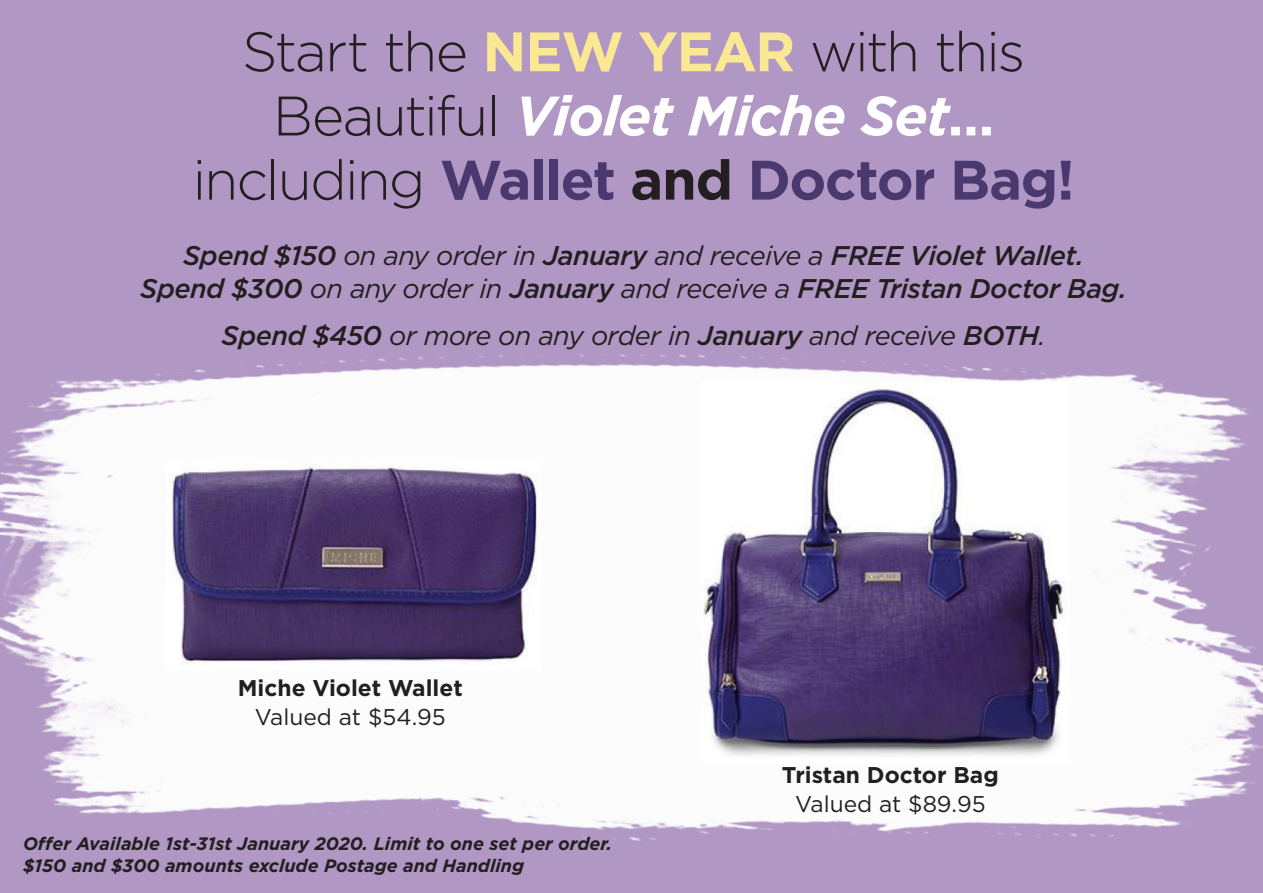
<style>
.page{position:relative;width:1263px;height:893px;background:#b197c4}
.page>*{position:absolute;margin:0;border:0;box-sizing:border-box;transform-origin:0 0}
.t1{font:300 55.5px/64.2px "Gotham";letter-spacing:-.045em;color:#231f20;text-align:center}
.t2{font:italic 500 27px/32.4px "Gotham";letter-spacing:-.02em;color:#231f20;text-align:center}
.t3{font:italic 27px "Gotham";letter-spacing:-.025em;color:#231f20}
.t4{font:700 22.8px "Gotham";color:#231f20}
.t5{font:22.8px "Gotham";color:#231f20}
.t6{font:italic 700 18px/21.6px "Gotham";color:#231f20}
.s1{font-weight:700;color:#fbe894}
.s2{font-weight:700;font-style:italic;color:#fff}
.s3{font-weight:700;color:#fff}
.s4{font-weight:700;color:#49396f}
.s5{font-weight:700}
.s6{font-weight:400}
.s7{font-weight:500}
</style>
<div class="page">
<img style="left:0;top:354px;width:1263px;height:487px">
<img style="left:166px;top:461px;width:375px;height:208px">
<img style="left:701px;top:382px;width:368px;height:382px">
<h1 class="t1" style="left:192px;top:18px;width:884px">Start the <span class="s1">NEW YEAR</span> with this<br>Beautiful <span class="s2">Violet Miche Set</span><span class="s3">… </span>including <span class="s4">Wallet</span> <span class="s5">and</span> <span class="s4">Doctor Bag!</span></h1>
<p class="t2" style="left:140px;top:239px;width:988px">Spend $150 <span class="s6">on any order in</span> January <span class="s6">and receive a</span> FREE Violet Wallet.<br>Spend $300 <span class="s6">on any order in</span> January <span class="s6">and receive a</span> FREE Tristan Doctor Bag.</p>
<p class="t3" style="left:222px;top:318px;width:825px"><span class="s7">Spend $450</span> or more on any order in <span class="s7">January</span> and receive <span class="s7">BOTH</span>.</p>
<p class="t4" style="left:238px;top:672px;width:226px">Miche Violet Wallet</p>
<p class="t5" style="left:255px;top:702px;width:193px">Valued at $54.95</p>
<p class="t6" style="left:23px;top:833px;width:591px">Offer Available 1st-31st January 2020. Limit to one set per order. $150 and $300 amounts exclude Postage and Handling</p>
<p class="t4" style="left:782px;top:759px;width:218px">Tristan Doctor Bag</p>
<p class="t5" style="left:795px;top:789px;width:192px">Valued at $89.95</p>
</div>
